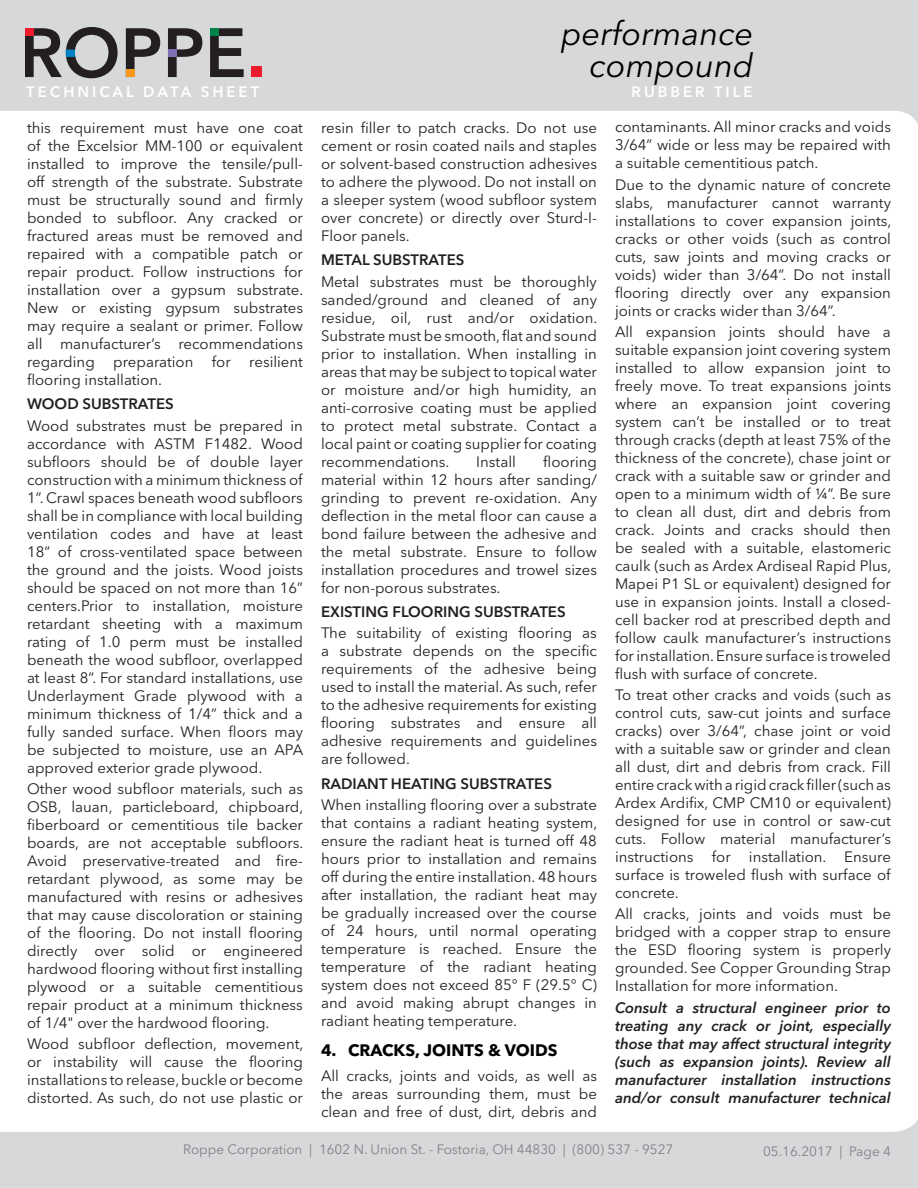
<style>
.page{position:relative;width:918px;height:1188px;background:#fff}
.page>*{position:absolute;margin:0;border:0;box-sizing:border-box;transform-origin:0 0}
.t1{font:italic 33px/32.2px "Avenir Next LT Pro";color:#000;text-align:right}
.t2{font:700 16.5px "Avenir Next LT Pro";color:#000}
.t3{font:15px/18px "Avenir Next LT Pro";color:#231f20;text-align:justify}
.t4{font:italic 600 15px/18px "Avenir Next LT Pro";color:#231f20;text-align:justify}
.t5{font:600 15px "Avenir Next LT Pro";color:#231f20}
.t6{font:600 15px "Avenir Next LT Pro";letter-spacing:.2em;color:#fff}
.t7{font:13.5px "Avenir Next LT Pro";color:#818285}
</style>
<div class="page">
<div style="left:0;top:481px;width:918px;height:707px;background:#d4d5d7"></div>
<div style="left:0;top:0;width:918px;height:771px;background:#d4d5d7"></div>
<div style="left:0;top:111px;width:918px;height:1021px;background:#fff"></div>
<svg style="left:126px;top:28px;width:34px;height:42px"></svg>
<div style="left:126px;top:70px;width:9px;height:7px;background:#f7981d"></div>
<svg style="left:168px;top:28px;width:34px;height:49px"></svg>
<div style="left:168px;top:49px;width:9px;height:8px;background:#7d70b3"></div>
<svg style="left:210px;top:28px;width:34px;height:49px"></svg>
<div style="left:210px;top:28px;width:9px;height:8px;background:#008348"></div>
<div style="left:251px;top:66px;width:11px;height:11px;background:#ee1b2c"></div>
<svg style="left:25px;top:27px;width:93px;height:51px"></svg>
<h1 class="t1" style="left:561px;top:18px;width:194px">performance compound</h1>
<p class="t6" style="left:26px;top:83px;width:235px">TECHNICAL DATA SHEET</p>
<p class="t6" style="left:632px;top:82px;width:123px">RUBBER TILE</p>
<p class="t3" style="left:27px;top:119px;width:278px">this requirement must have one coat of the Excelsior MM-100 or equivalent installed to improve the tensile/pull&shy;off strength of the substrate. Substrate must be structurally sound and firmly bonded to subfloor. Any cracked or fractured areas must be removed and repaired with a compatible patch or repair product. Follow instructions for installation over a gypsum substrate.<br>New or existing gypsum substrates may require a sealant or primer. Follow all manufacturer’s recommendations regarding preparation for resilient flooring installation.</p>
<p class="t5" style="left:27px;top:395px;width:148px">WOOD SUBSTRATES</p>
<p class="t3" style="left:27px;top:416px;width:278px">Wood substrates must be prepared in accordance with ASTM F1482. Wood subfloors should be of double layer construction with a minimum thickness of 1”. Crawl spaces beneath wood subfloors shall be in compliance with local building ventilation codes and have at least 18” of cross-ventilated space between the ground and the joists. Wood joists should be spaced on not more than 16” centers.Prior to installation, moisture retardant sheeting with a maximum rating of 1.0 perm must be installed beneath the wood subfloor, overlapped at least 8”. For standard installations, use Underlayment Grade plywood with a minimum thickness of 1/4” thick and a fully sanded surface. When floors may be subjected to moisture, use an APA approved exterior grade plywood.</p>
<p class="t3" style="left:27px;top:780px;width:278px">Other wood subfloor materials, such as OSB, lauan, particleboard, chipboard, fiberboard or cementitious tile backer boards, are not acceptable subfloors.<br>Avoid preservative-treated and fire&shy;retardant plywood, as some may be manufactured with resins or adhesives that may cause discoloration or staining of the flooring. Do not install flooring directly over solid or engineered hardwood flooring without first installing plywood or a suitable cementitious repair product at a minimum thickness of 1/4" over the hardwood flooring.</p>
<p class="t3" style="left:27px;top:1035px;width:278px">Wood subfloor deflection, movement, or instability will cause the flooring installations to release, buckle or become distorted. As such, do not use plastic or</p>
<p class="t3" style="left:321px;top:119px;width:278px">resin filler to patch cracks. Do not use cement or rosin coated nails and staples or solvent-based construction adhesives to adhere the plywood. Do not install on a sleeper system (wood subfloor system over concrete) or directly over Sturd-I-Floor panels.</p>
<p class="t5" style="left:321px;top:251px;width:145px">METAL SUBSTRATES</p>
<p class="t3" style="left:321px;top:272px;width:278px">Metal substrates must be thoroughly sanded/ground and cleaned of any residue, oil, rust and/or oxidation.<br>Substrate must be smooth, flat and sound prior to installation. When installing in areas that may be subject to topical water or moisture and/or high humidity, an anti-corrosive coating must be applied to protect metal substrate. Contact a local paint or coating supplier for coating recommendations.</p>
<p class="t3" style="left:321px;top:452px;width:278px;text-indent:222px">flooring material within 12 hours after sanding/ grinding to prevent re-oxidation. Any deflection in the metal floor can cause a bond failure between the adhesive and the metal substrate. Ensure to follow installation procedures and trowel sizes for non-porous substrates.</p>
<p class="t5" style="left:321px;top:603px;width:246px">EXISTING FLOORING SUBSTRATES</p>
<p class="t3" style="left:321px;top:624px;width:278px">The suitability of existing flooring as a substrate depends on the specific requirements of the adhesive being used to install the material. As such, refer to the adhesive requirements for existing flooring substrates and ensure all adhesive requirements and guidelines are followed.</p>
<p class="t5" style="left:321px;top:774px;width:232px">RADIANT HEATING SUBSTRATES</p>
<p class="t3" style="left:321px;top:796px;width:278px">When installing flooring over a substrate that contains a radiant heating system, ensure the radiant heat is turned off 48 hours prior to installation and remains off during the entire installation. 48 hours after installation, the radiant heat may be gradually increased over the course of 24 hours, until normal operating temperature is reached. Ensure the temperature of the radiant heating system does not exceed 85° F (29.5° C) and avoid making abrupt changes in radiant heating temperature.</p>
<p class="t2" style="left:321px;top:1040px;width:238px">4. CRACKS, JOINTS &amp; VOIDS</p>
<p class="t3" style="left:321px;top:1066px;width:278px">All cracks, joints and voids, as well as the areas surrounding them, must be clean and free of dust, dirt, debris and</p>
<p class="t3" style="left:476px;top:452px;width:41px">Install</p>
<p class="t3" style="left:615px;top:118px;width:278px">contaminants. All minor cracks and voids 3/64” wide or less may be repaired with a suitable cementitious patch.</p>
<p class="t3" style="left:615px;top:175px;width:278px">Due to the dynamic nature of concrete slabs, manufacturer cannot warranty installations to cover expansion joints, cracks or other voids (such as control cuts, saw joints and moving cracks or voids) wider than 3/64”. Do not install flooring directly over any expansion joints or cracks wider than 3/64”.</p>
<p class="t3" style="left:615px;top:323px;width:278px">All expansion joints should have a suitable expansion joint covering system installed to allow expansion joint to freely move. To treat expansions joints where an expansion joint covering system can’t be installed or to treat through cracks (depth at least 75% of the thickness of the concrete), chase joint or crack with a suitable saw or grinder and open to a minimum width of ¼”. Be sure to clean all dust, dirt and debris from crack. Joints and cracks should then be sealed with a suitable, elastomeric caulk (such as Ardex Ardiseal Rapid Plus, Mapei P1 SL or equivalent) designed for use in expansion joints. Install a closed&shy;cell backer rod at prescribed depth and follow caulk manufacturer’s instructions for installation. Ensure surface is troweled flush with surface of concrete.</p>
<p class="t3" style="left:615px;top:686px;width:278px">To treat other cracks and voids (such as control cuts, saw-cut joints and surface cracks) over 3/64”, chase joint or void with a suitable saw or grinder and clean all dust, dirt and debris from crack. Fill entire crack with a rigid crack filler (such as Ardex Ardifix, CMP CM10 or equivalent) designed for use in control or saw-cut cuts. Follow material manufacturer’s instructions for installation. Ensure surface is troweled flush with surface of concrete.</p>
<p class="t3" style="left:615px;top:905px;width:278px">All cracks, joints and voids must be bridged with a copper strap to ensure the ESD flooring system is properly grounded. See Copper Grounding Strap Installation for more information.</p>
<p class="t4" style="left:615px;top:998px;width:278px">Consult a structural engineer prior to treating any crack or joint, especially those that may affect structural integrity (such as expansion joints). Review all manufacturer installation instructions and/or consult manufacturer technical</p>
<p class="t7" style="left:183px;top:1142px;width:492px">Roppe Corporation | 1602 N. Union St. - Fostoria, OH 44830 | (800) 537 - 9527</p>
<p class="t7" style="left:763px;top:1143px;width:129px">05.16.2017 | Page 4</p>
</div>
